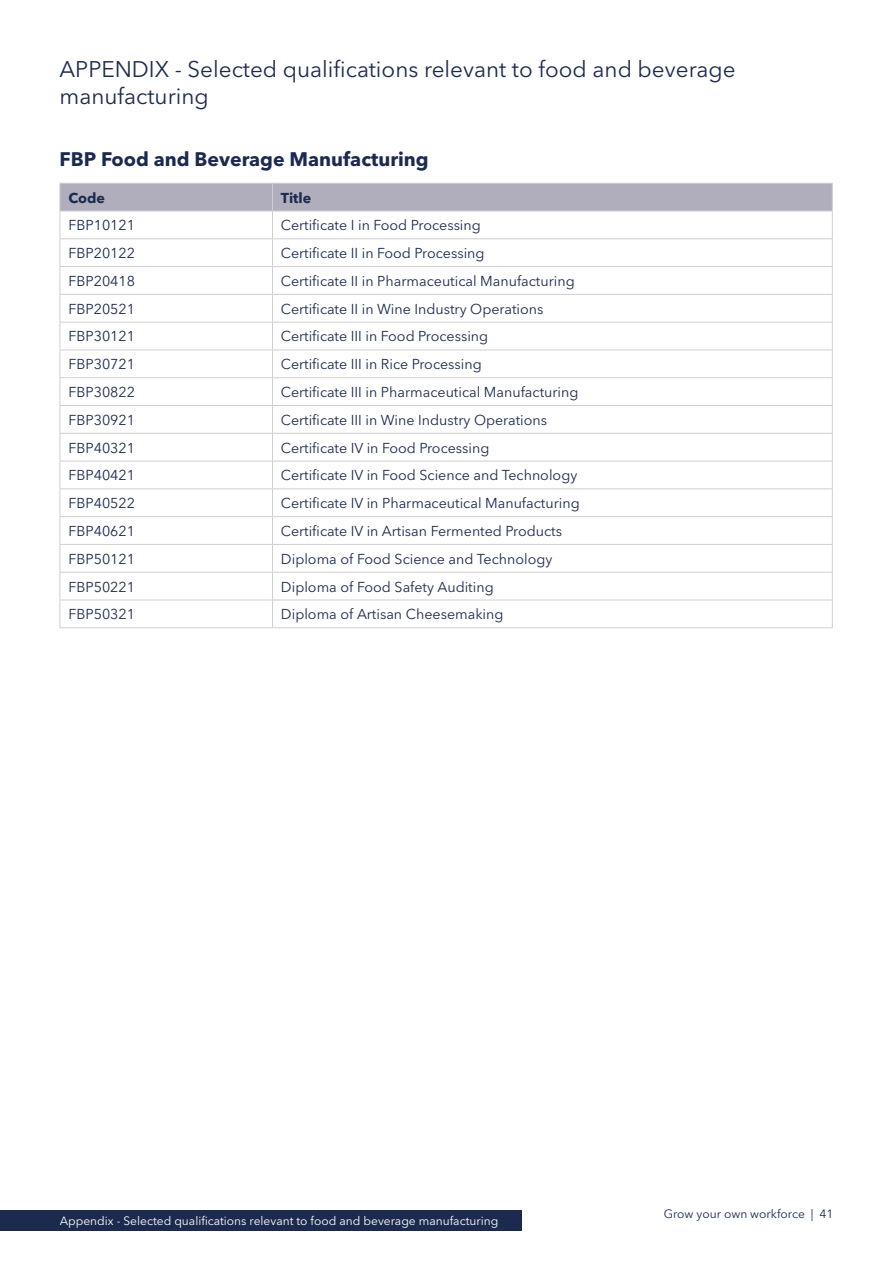
<style>
.page{position:relative;width:893px;height:1263px;background:#fff}
.page>*{position:absolute;margin:0;border:0;box-sizing:border-box;transform-origin:0 0}
.t1{font:22.5px/27px "Avenir Next LT Pro";color:#1d2a50}
.t2{font:700 19.5px "Avenir Next LT Pro";color:#1d2a50}
.t3{font:14.25px "Avenir Next LT Pro";color:#1d2a50}
.t4{font:700 14.25px "Avenir Next LT Pro";color:#1d2a50}
.t5{font:12px "Avenir Next LT Pro";color:#fff}
.t6{font:12px "Avenir Next LT Pro";color:#1d2a50}
</style>
<div class="page">
<div style="left:0;top:1210px;width:521px;height:21px;background:#1d2a50"></div>
<svg style="left:60px;top:183px;width:773px;height:444px"></svg>
<hr style="left:60px;top:627px;width:212px;height:1px;background:#cdcfd0">
<hr style="left:272px;top:627px;width:561px;height:1px;background:#cdcfd0">
<h1 class="t1" style="left:60px;top:55px;width:678px">APPENDIX - Selected qualifications relevant to food and beverage manufacturing</h1>
<h2 class="t2" style="left:60px;top:147px;width:371px">FBP Food and Beverage Manufacturing</h2>
<p class="t4" style="left:68px;top:189px;width:38px">Code</p>
<p class="t4" style="left:281px;top:189px;width:32px">Title</p>
<p class="t3" style="left:68px;top:217px;width:68px">FBP10121</p>
<p class="t3" style="left:281px;top:217px;width:201px">Certificate I in Food Processing</p>
<p class="t3" style="left:68px;top:245px;width:68px">FBP20122</p>
<p class="t3" style="left:281px;top:245px;width:205px">Certificate II in Food Processing</p>
<p class="t3" style="left:68px;top:272px;width:68px">FBP20418</p>
<p class="t3" style="left:281px;top:272px;width:295px">Certificate II in Pharmaceutical Manufacturing</p>
<p class="t3" style="left:68px;top:300px;width:68px">FBP20521</p>
<p class="t3" style="left:281px;top:300px;width:264px">Certificate II in Wine Industry Operations</p>
<p class="t3" style="left:68px;top:328px;width:68px">FBP30121</p>
<p class="t3" style="left:281px;top:328px;width:209px">Certificate III in Food Processing</p>
<p class="t3" style="left:68px;top:356px;width:68px">FBP30721</p>
<p class="t3" style="left:281px;top:356px;width:202px">Certificate III in Rice Processing</p>
<p class="t3" style="left:68px;top:384px;width:68px">FBP30822</p>
<p class="t3" style="left:281px;top:384px;width:299px">Certificate III in Pharmaceutical Manufacturing</p>
<p class="t3" style="left:68px;top:411px;width:68px">FBP30921</p>
<p class="t3" style="left:281px;top:411px;width:268px">Certificate III in Wine Industry Operations</p>
<p class="t3" style="left:68px;top:439px;width:68px">FBP40321</p>
<p class="t3" style="left:281px;top:439px;width:210px">Certificate IV in Food Processing</p>
<p class="t3" style="left:68px;top:467px;width:68px">FBP40421</p>
<p class="t3" style="left:281px;top:467px;width:298px">Certificate IV in Food Science and Technology</p>
<p class="t3" style="left:68px;top:495px;width:68px">FBP40522</p>
<p class="t3" style="left:281px;top:495px;width:300px">Certificate IV in Pharmaceutical Manufacturing</p>
<p class="t3" style="left:68px;top:522px;width:68px">FBP40621</p>
<p class="t3" style="left:281px;top:522px;width:283px">Certificate IV in Artisan Fermented Products</p>
<p class="t3" style="left:68px;top:550px;width:68px">FBP50121</p>
<p class="t3" style="left:281px;top:550px;width:273px">Diploma of Food Science and Technology</p>
<p class="t3" style="left:68px;top:578px;width:68px">FBP50221</p>
<p class="t3" style="left:281px;top:578px;width:214px">Diploma of Food Safety Auditing</p>
<p class="t3" style="left:68px;top:606px;width:68px">FBP50321</p>
<p class="t3" style="left:281px;top:606px;width:224px">Diploma of Artisan Cheesemaking</p>
<p class="t5" style="left:60px;top:1213px;width:440px">Appendix - Selected qualifications relevant to food and beverage manufacturing</p>
<p class="t6" style="left:664px;top:1207px;width:171px">Grow your own workforce | 41</p>
</div>
